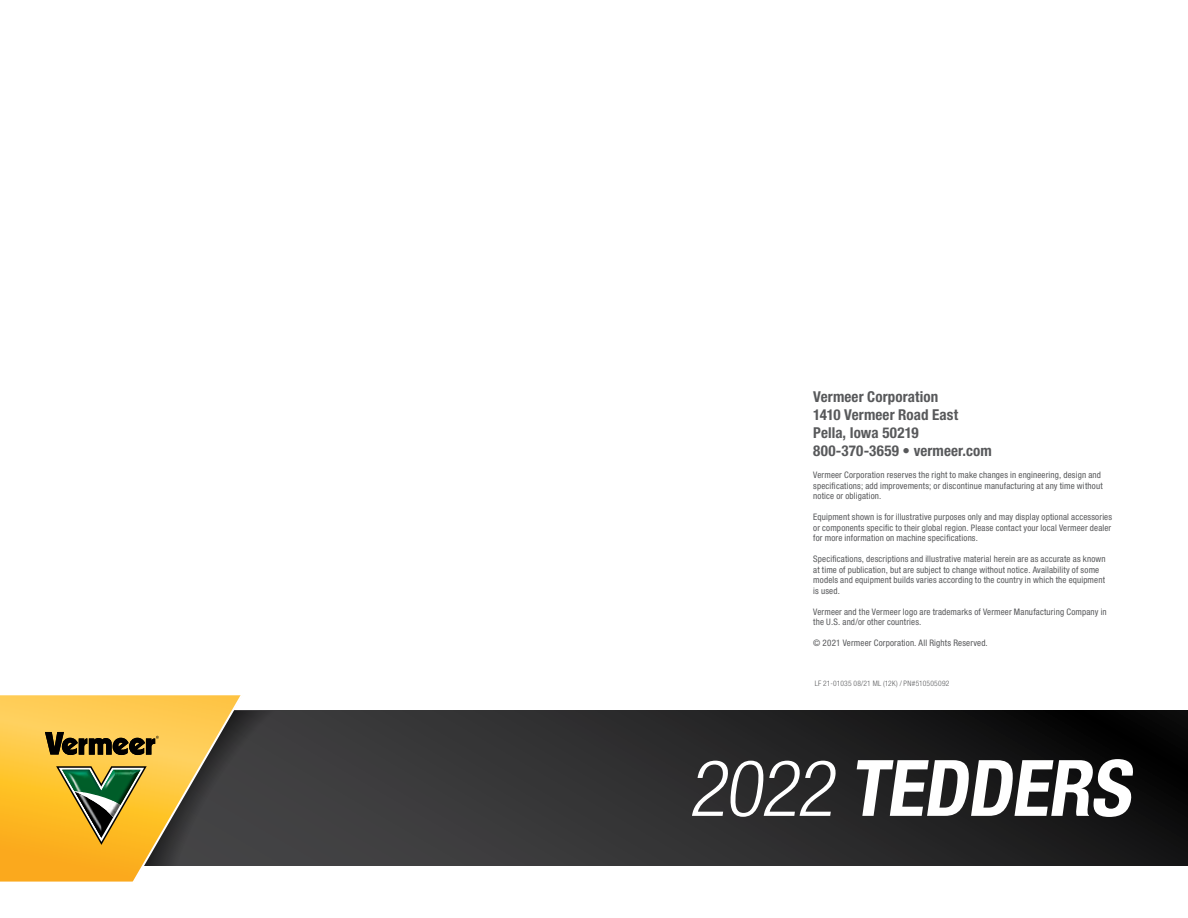
<style>
.page{position:relative;width:1188px;height:918px;background:#fff}
.page>*{position:absolute;margin:0;border:0;box-sizing:border-box;transform-origin:0 0}
.t1{font:700 condensed 78px "Helvetica Neue LT Std";color:#fff}
.t2{font:700 condensed 15px/18px "Helvetica Neue LT Std";letter-spacing:.005em;color:#58595b}
.t3{font:condensed 9px/10.5px "Helvetica Neue LT Std";letter-spacing:.02em;color:#58595b}
.t4{font:300 condensed 7.5px "Helvetica Neue LT Std";letter-spacing:.03em;color:#58595b}
.s1{font-weight:300}
</style>
<div class="page">
<svg style="left:296px;top:711px;width:892px;height:155px;background:#282828"></svg>
<svg style="left:0;top:695px;width:45px;height:187px;background:#fdbf35"></svg>
<svg style="left:45px;top:695px;width:251px;height:187px;background:#a48c4d"></svg>
<h2 class="t2" style="left:813px;top:387px;width:180px">Vermeer Corporation<br>1410 Vermeer Road East<br>Pella, Iowa 50219<br>800-370-3659 • vermeer.com</h2>
<p class="t3" style="left:813px;top:470px;width:291px">Vermeer Corporation reserves the right to make changes in engineering, design and specifications; add improvements; or discontinue manufacturing at any time without notice or obligation.</p>
<p class="t3" style="left:813px;top:512px;width:300px;text-align:justify">Equipment shown is for illustrative purposes only and may display optional accessories or components specific to their global region. Please contact your local Vermeer dealer for more information on machine specifications.</p>
<p class="t3" style="left:813px;top:554px;width:294px">Specifications, descriptions and illustrative material herein are as accurate as known at time of publication, but are subject to change without notice. Availability of some models and equipment builds varies according to the country in which the equipment is used.</p>
<p class="t3" style="left:813px;top:606px;width:295px">Vermeer and the Vermeer logo are trademarks of Vermeer Manufacturing Company in the U.S. and/or other countries.</p>
<p class="t3" style="left:813px;top:638px;width:176px">© 2021 Vermeer Corporation. All Rights Reserved.</p>
<p class="t4" style="left:815px;top:679px;width:136px">LF 21-01035 08/21 ML (12K) / PN#510505092</p>
<h1 class="t1" style="left:689px;top:741px;width:456px"><span class="s1">2022</span> TEDDERS</h1>
</div>
